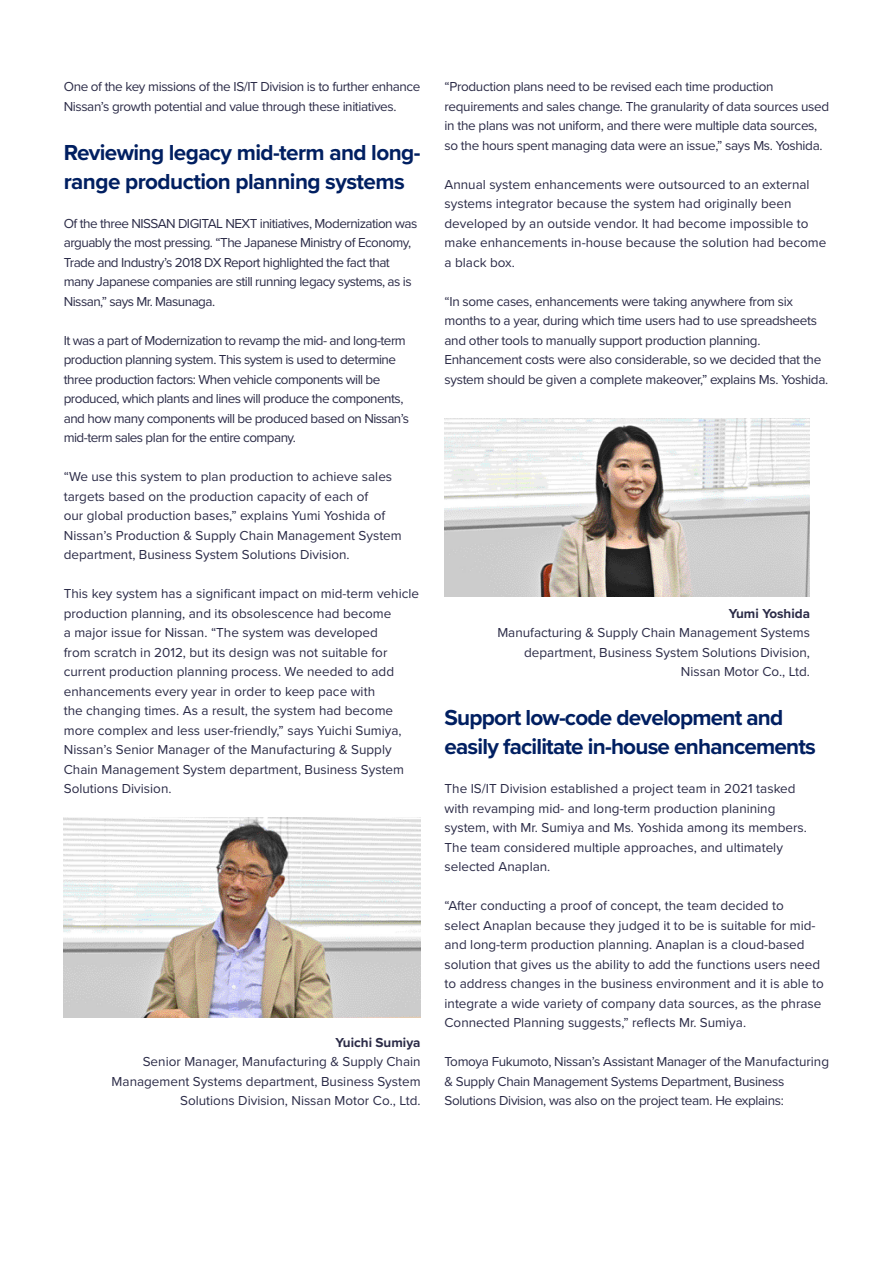
<style>
.page{position:relative;width:893px;height:1263px;background:#fff}
.page>*{position:absolute;margin:0;border:0;box-sizing:border-box;transform-origin:0 0}
.Body{font:700 22.5px/29.2px "Proxima Nova";letter-spacing:-.035em;color:#001f61}
.Body-2{font:13.5px/19.5px "Proxima Nova";color:#2b2b47}
.Body-3{font:13.5px/19.5px "Proxima Nova";letter-spacing:-.025em;color:#2b2b47}
.Body-4{font:13.5px/19.5px "Proxima Nova";letter-spacing:-.04em;color:#2b2b47}
.Body-5{font:13.5px/19.5px "Proxima Nova";letter-spacing:-.03em;color:#2b2b47}
.s1{font-weight:700}
</style>
<div class="page">
<img style="left:64px;top:818px;width:357px;height:200px">
<img style="left:444px;top:419px;width:366px;height:178px">
<p class="Body-5" style="left:64px;top:76px;width:358px">One of the key missions of the IS/IT Division is to further enhance<br>Nissan’s growth potential and value through these initiatives.</p>
<p class="Body" style="left:64px;top:137px;width:358px">Reviewing legacy mid-term and long&shy;range production planning systems</p>
<p class="Body-4" style="left:64px;top:213px;width:355px">Of the three NISSAN DIGITAL NEXT initiatives, Modernization was arguably the most pressing. “The Japanese Ministry of Economy, Trade and Industry’s 2018 DX Report highlighted the fact that many Japanese companies are still running legacy systems, as is Nissan,” says Mr. Masunaga.</p>
<p class="Body-4" style="left:64px;top:330px;width:347px">It was a part of Modernization to revamp the mid- and long-term production planning system. This system is used to determine three production factors: When vehicle components will be produced, which plants and lines will produce the components, and how many components will be produced based on Nissan’s mid-term sales plan for the entire company.</p>
<p class="Body-2" style="left:64px;top:466px;width:340px">“We use this system to plan production to achieve sales targets based on the production capacity of each of<br>our global production bases,” explains Yumi Yoshida of Nissan’s Production &amp; Supply Chain Management System department, Business System Solutions Division.</p>
<p class="Body-2" style="left:64px;top:583px;width:357px">This key system has a significant impact on mid-term vehicle production planning, and its obsolescence had become<br>a major issue for Nissan. “The system was developed<br>from scratch in 2012, but its design was not suitable for current production planning process. We needed to add enhancements every year in order to keep pace with<br>the changing times. As a result, the system had become more complex and less user-friendly,” says Yuichi Sumiya, Nissan’s Senior Manager of the Manufacturing &amp; Supply Chain Management System department, Business System Solutions Division.</p>
<p class="Body-2" style="left:112px;top:1032px;width:310px;text-align:right"><span class="s1">Yuichi Sumiya<br></span>Senior Manager, Manufacturing &amp; Supply Chain Management Systems department, Business System Solutions Division, Nissan Motor Co., Ltd.</p>
<p class="Body-3" style="left:444px;top:76px;width:386px">“Production plans need to be revised each time production requirements and sales change. The granularity of data sources used in the plans was not uniform, and there were multiple data sources, so the hours spent managing data were an issue,” says Ms. Yoshida.</p>
<p class="Body-2" style="left:444px;top:174px;width:383px">Annual system enhancements were outsourced to an external systems integrator because the system had originally been developed by an outside vendor. It had become impossible to make enhancements in-house because the solution had become a black box.</p>
<p class="Body-3" style="left:444px;top:291px;width:385px">“In some cases, enhancements were taking anywhere from six months to a year, during which time users had to use spreadsheets and other tools to manually support production planning.<br>Enhancement costs were also considerable, so we decided that the system should be given a complete makeover,” explains Ms. Yoshida.</p>
<p class="Body-2" style="left:497px;top:603px;width:314px;text-align:right"><span class="s1">Yumi Yoshida<br></span>Manufacturing &amp; Supply Chain Management Systems department, Business System Solutions Division,</p>
<p class="Body-2" style="left:681px;top:661px;width:131px">Nissan Motor Co., Ltd.</p>
<p class="Body" style="left:444px;top:702px;width:373px">Support low-code development and easily facilitate in-house enhancements</p>
<p class="Body-2" style="left:444px;top:778px;width:364px">The IS/IT Division established a project team in 2021 tasked with revamping mid- and long-term production planining system, with Mr. Sumiya and Ms. Yoshida among its members.<br>The team considered multiple approaches, and ultimately selected Anaplan.</p>
<p class="Body-2" style="left:444px;top:895px;width:381px">“After conducting a proof of concept, the team decided to<br>select Anaplan because they judged it to be is suitable for mid&shy;and long-term production planning. Anaplan is a cloud-based solution that gives us the ability to add the functions users need to address changes in the business environment and it is able to integrate a wide variety of company data sources, as the phrase Connected Planning suggests,” reflects Mr. Sumiya.</p>
<p class="Body-3" style="left:444px;top:1051px;width:386px">Tomoya Fukumoto, Nissan’s Assistant Manager of the Manufacturing &amp; Supply Chain Management Systems Department, Business<br>Solutions Division, was also on the project team. He explains:</p>
</div>
